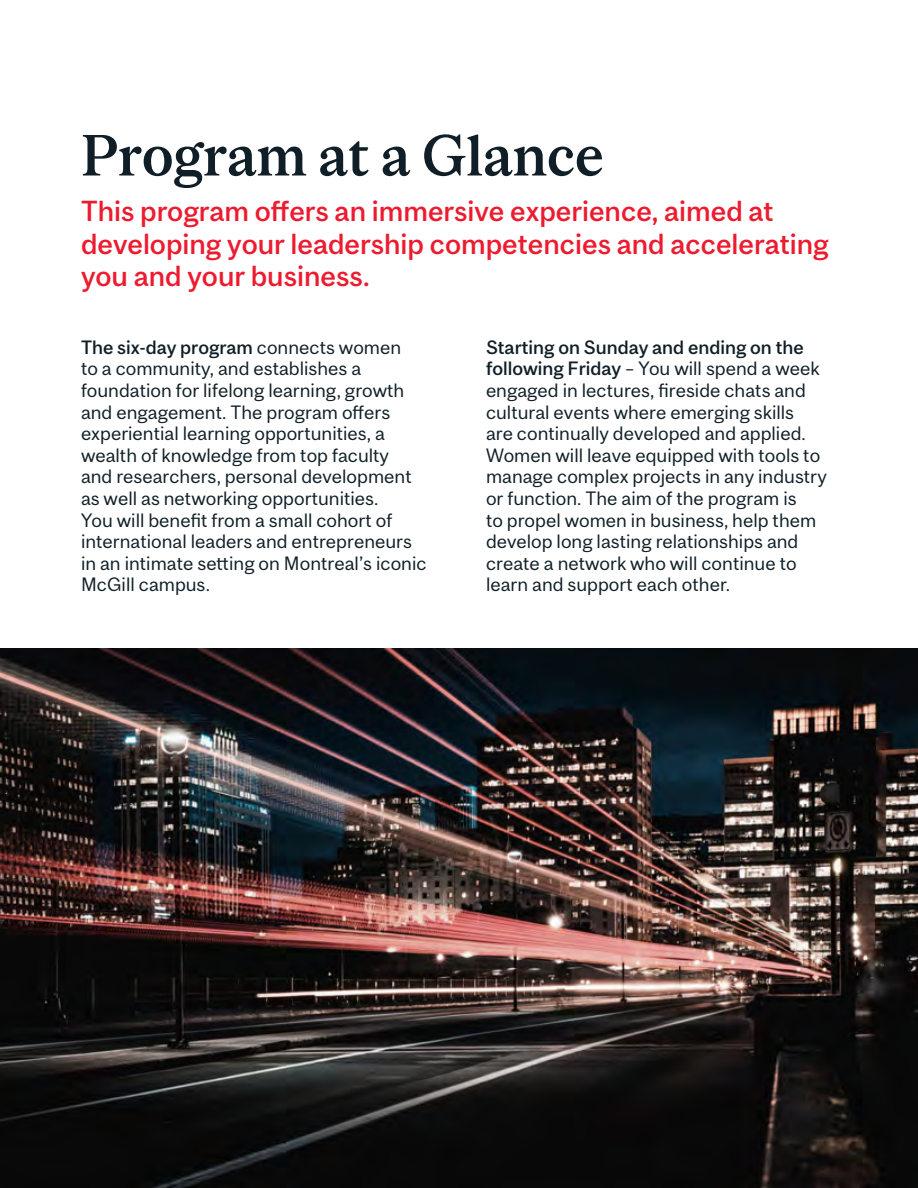
<style>
.page{position:relative;width:918px;height:1188px;background:#fff}
.page>*{position:absolute;margin:0;border:0;box-sizing:border-box;transform-origin:0 0}
.t1{font:500 54px "Mc Gill Serif";color:#101f27}
.t2{font:500 27px/32.4px "Mc Gill Sans";color:#ed1b2f}
.t3{font:18px/21.6px "Mc Gill Sans";color:#101f27}
.s1{font-weight:500}
</style>
<div class="page">
<img style="left:0;top:648px;width:918px;height:540px">
<h1 class="t1" style="left:81px;top:121px;width:524px">Program at a Glance</h1>
<h2 class="t2" style="left:81px;top:195px;width:749px">This program offers an immersive experience, aimed at developing your leadership competencies and accelerating you and your business.</h2>
<p class="t3" style="left:81px;top:336px;width:347px"><span class="s1">The six-day program</span> connects women<br>to a community, and establishes a foundation for lifelong learning, growth and engagement. The program offers experiential learning opportunities, a wealth of knowledge from top faculty<br>and researchers, personal development as well as networking opportunities.<br>You will benefit from a small cohort of international leaders and entrepreneurs in an intimate setting on Montreal’s iconic McGill campus.</p>
<p class="t3" style="left:486px;top:336px;width:342px"><span class="s1">Starting on Sunday and ending on the following Friday</span> – You will spend a week engaged in lectures, fireside chats and cultural events where emerging skills<br>are continually developed and applied.<br>Women will leave equipped with tools to manage complex projects in any industry or function. The aim of the program is<br>to propel women in business, help them develop long lasting relationships and create a network who will continue to learn and support each other.</p>
</div>
